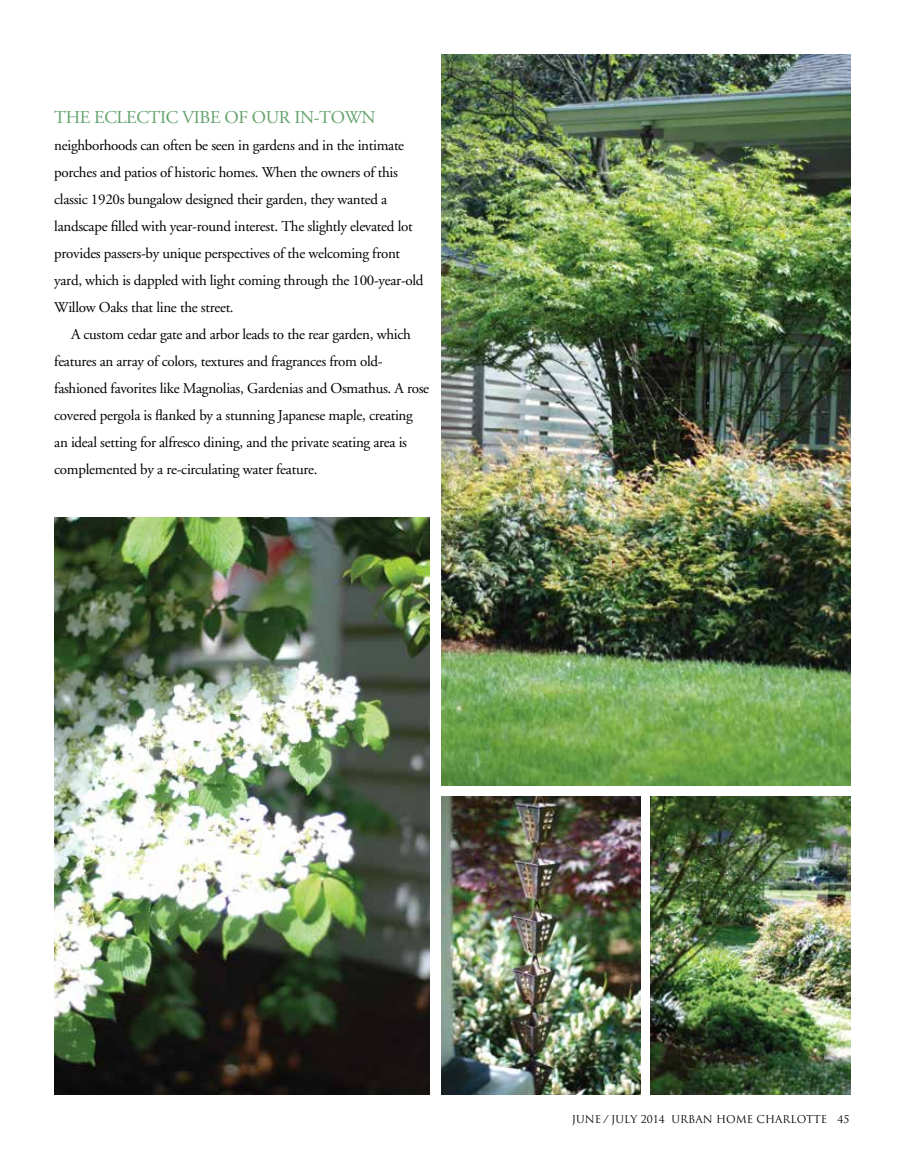
<style>
.page{position:relative;width:905px;height:1168px;background:#fff}
.page>*{position:absolute;margin:0;border:0;box-sizing:border-box;transform-origin:0 0}
.t1{font:18px "Adobe Garamond";letter-spacing:-.02em;color:#61a26b}
.t2{font:15px/27px "Adobe Garamond";letter-spacing:-.02em;color:#000}
.t3{font:10.5px "Trajan Pro";color:#000}
</style>
<div class="page">
<img style="left:441px;top:54px;width:409px;height:731px">
<img style="left:441px;top:796px;width:199px;height:298px">
<img style="left:650px;top:796px;width:200px;height:298px">
<img style="left:54px;top:517px;width:376px;height:577px">
<p class="t1" style="left:54px;top:107px;width:323px">The eclectic vibe of our in-town</p>
<p class="t2" style="left:54px;top:132px;width:371px">neighborhoods can often be seen in gardens and in the intimate porches and patios of historic homes. When the owners of this classic 1920s bungalow designed their garden, they wanted a landscape filled with year-round interest. The slightly elevated lot provides passers-by unique perspectives of the welcoming front yard, which is dappled with light coming through the 100-year-old Willow Oaks that line the street.</p>
<p class="t2" style="left:54px;top:321px;width:376px;text-indent:17px">A custom cedar gate and arbor leads to the rear garden, which features an array of colors, textures and fragrances from old&shy;fashioned favorites like Magnolias, Gardenias and Osmathus. A rose covered pergola is flanked by a stunning Japanese maple, creating an ideal setting for alfresco dining, and the private seating area is complemented by a re-circulating water feature.</p>
<p class="t3" style="left:571px;top:1113px;width:279px">JUNE / JULY 2014 URBAN HOME CHARLOTTE 45</p>
</div>
